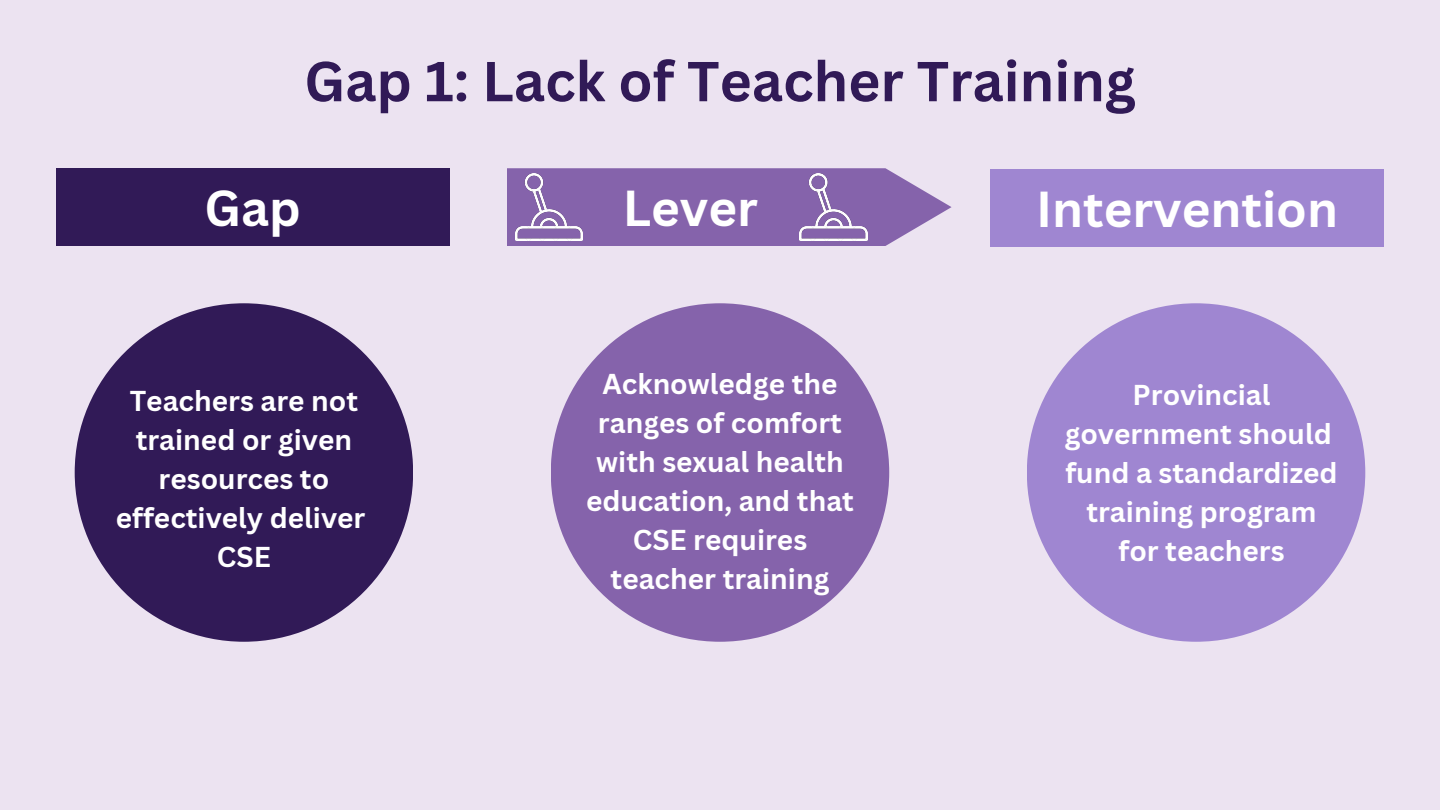
<style>
.page{position:relative;width:1440px;height:810px;background:#ece3f1}
.page>*{position:absolute;margin:0;border:0;box-sizing:border-box;transform-origin:0 0}
.t1{font:700 55px "Canva Sans";color:#311a57}
.t2{font:700 49.2px "Canva Sans";color:#fff}
.t3{font:700 28px/39px "Canva Sans";color:#fff;text-align:center}
</style>
<div class="page">
<div style="left:56px;top:168px;width:394px;height:78px;background:#311a57"></div>
<svg style="left:507px;top:168px;width:445px;height:78px"></svg>
<img style="left:515px;top:174px;width:68px;height:66px">
<img style="left:800px;top:174px;width:67px;height:66px">
<div style="left:990px;top:169px;width:394px;height:78px;background:#9f86d1"></div>
<div style="left:75px;top:303px;width:338px;height:339px;background:#311a57;border-radius:50%"></div>
<div style="left:1027px;top:303px;width:338px;height:339px;background:#9f86d1;border-radius:50%"></div>
<div style="left:551px;top:303px;width:338px;height:339px;background:#8563ab;border-radius:50%"></div>
<p class="t1" style="left:304px;top:43px;width:833px">Gap 1: Lack of Teacher Training</p>
<p class="t2" style="left:205px;top:173px;width:98px">Gap</p>
<p class="t2" style="left:623px;top:173px;width:137px">Lever</p>
<p class="t2" style="left:1036px;top:174px;width:304px">Intervention</p>
<p class="t3" style="left:586px;top:363px;width:269px">Acknowledge the ranges of comfort with sexual health education, and that<br>CSE requires teacher training</p>
<p class="t3" style="left:116px;top:380px;width:251px">Teachers are not trained or given resources to effectively deliver<br>CSE</p>
<p class="t3" style="left:1065px;top:375px;width:274px">Provincial government should fund a standardized training program for teachers</p>
</div>
